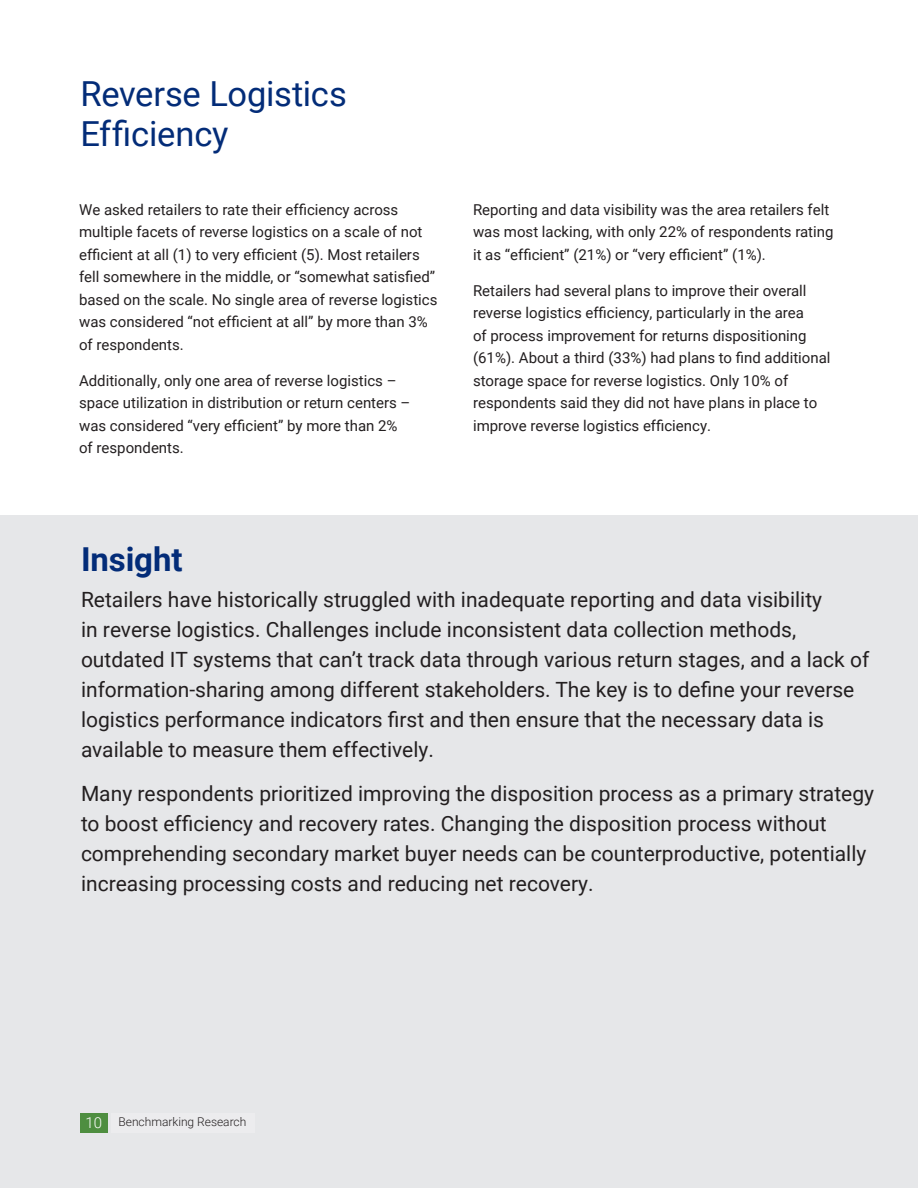
<style>
.page{position:relative;width:918px;height:1188px;background:#fff}
.page>*{position:absolute;margin:0;border:0;box-sizing:border-box;transform-origin:0 0}
.Headline_1{font:34.5px/40.5px "Roboto";letter-spacing:-.005em;color:#032c78}
.Headline_1-2{font:700 33px "Roboto";letter-spacing:-.005em;color:#032c78}
.Bullet_text{font:21px/30px "Roboto";color:#231f20}
.Bullet_text-2{font:15px/22.5px "Roboto";color:#231f20}
.t1{font:300 12px "Roboto";color:#231f20}
.s1{font-size:15px;color:#fff}
</style>
<div class="page">
<div style="left:0;top:516px;width:918px;height:672px;background:#e6e7e9"></div>
<div style="left:80px;top:1113px;width:28px;height:20px;background:#4e8e40"></div>
<div style="left:112px;top:1113px;width:143px;height:20px;background:#ececee"></div>
<p class="Headline_1" style="left:81px;top:72px;width:268px">Reverse Logistics<br>Efficiency</p>
<p class="Bullet_text-2" style="left:79px;top:198px;width:360px">We asked retailers to rate their efficiency across multiple facets of reverse logistics on a scale of not efficient at all (1) to very efficient (5). Most retailers fell somewhere in the middle, or “somewhat satisfied” based on the scale. No single area of reverse logistics was considered “not efficient at all” by more than 3% of respondents.</p>
<p class="Bullet_text-2" style="left:79px;top:369px;width:333px">Additionally, only one area of reverse logistics – space utilization in distribution or return centers – was considered “very efficient” by more than 2% of respondents.</p>
<p class="Bullet_text-2" style="left:473px;top:198px;width:362px">Reporting and data visibility was the area retailers felt was most lacking, with only 22% of respondents rating it as “efficient” (21%) or “very efficient” (1%).</p>
<p class="Bullet_text-2" style="left:473px;top:279px;width:359px">Retailers had several plans to improve their overall reverse logistics efficiency, particularly in the area<br>of process improvement for returns dispositioning (61%). About a third (33%) had plans to find additional storage space for reverse logistics. Only 10% of respondents said they did not have plans in place to improve reverse logistics efficiency.</p>
<p class="Headline_1-2" style="left:81px;top:536px;width:103px">Insight</p>
<p class="Bullet_text" style="left:81px;top:584px;width:790px">Retailers have historically struggled with inadequate reporting and data visibility<br>in reverse logistics. Challenges include inconsistent data collection methods, outdated IT systems that can’t track data through various return stages, and a lack of information-sharing among different stakeholders. The key is to define your reverse logistics performance indicators first and then ensure that the necessary data is available to measure them effectively.</p>
<p class="Bullet_text" style="left:81px;top:778px;width:795px">Many respondents prioritized improving the disposition process as a primary strategy to boost efficiency and recovery rates. Changing the disposition process without comprehending secondary market buyer needs can be counterproductive, potentially increasing processing costs and reducing net recovery.</p>
<p class="t1" style="left:85px;top:1114px;width:162px"><span class="s1">10</span> Benchmarking Research</p>
</div>
